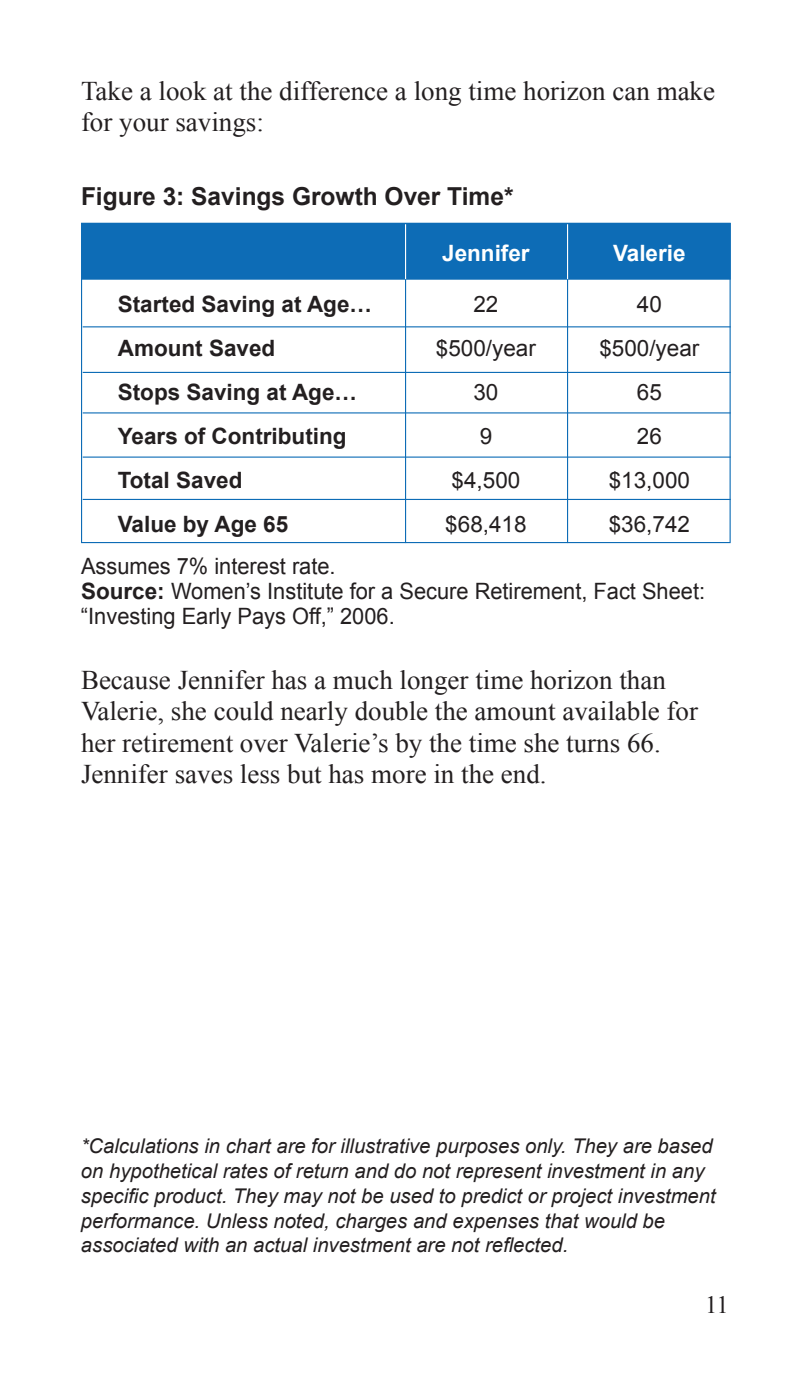
<style>
.page{position:relative;width:810px;height:1377px;background:#fff}
.page>*{position:absolute;margin:0;border:0;box-sizing:border-box;transform-origin:0 0}
.Body_Text{font:27px/31.5px "Times New Roman";color:#231f20}
.Body_Text-2{font:700 24.75px "Arial";color:#231f20}
.t1{font:24.75px "Times New Roman";color:#231f20}
.Body_Text-3{font:22.5px "Arial";color:#231f20}
.Body_Text-4{font:700 22.5px "Arial";color:#231f20}
.Body_Text-5{font:700 22.5px "Arial";color:#fff}
.Body_Text-6{font:italic 20.25px/24.8px "Arial";color:#231f20;scale:.95 1}
.s1{font-weight:700}
</style>
<div class="page">
<div style="left:81px;top:223px;width:650px;height:57px;background:#0d6cb6;border:1px solid #0d6cb6"></div>
<hr style="left:83px;top:326px;width:648px;height:1px;background:#0d6cb6">
<hr style="left:83px;top:372px;width:648px;height:1px;background:#0d6cb6">
<hr style="left:83px;top:412px;width:648px;height:1px;background:#0d6cb6">
<hr style="left:83px;top:457px;width:648px;height:1px;background:#0d6cb6">
<hr style="left:83px;top:499px;width:648px;height:1px;background:#0d6cb6">
<hr style="left:405px;top:224px;width:1px;height:55px;background:#fff">
<hr style="left:567px;top:224px;width:1px;height:55px;background:#fff">
<hr style="left:405px;top:279px;width:1px;height:264px;background:#0d6cb6">
<hr style="left:567px;top:279px;width:1px;height:264px;background:#0d6cb6">
<p class="Body_Text" style="left:81px;top:75px;width:636px">Take a look at the difference a long time horizon can make for your savings:</p>
<p class="Body_Text-2" style="left:81px;top:180px;width:434px">Figure 3: Savings Growth Over Time*</p>
<p class="Body_Text-4" style="left:118px;top:290px;width:256px">Started Saving at Age…</p>
<p class="Body_Text-4" style="left:118px;top:334px;width:159px">Amount Saved</p>
<p class="Body_Text-4" style="left:118px;top:378px;width:241px">Stops Saving at Age…</p>
<p class="Body_Text-4" style="left:118px;top:421px;width:230px">Years of Contributing</p>
<p class="Body_Text-4" style="left:118px;top:465px;width:126px">Total Saved</p>
<p class="Body_Text-4" style="left:118px;top:509px;width:172px">Value by Age 65</p>
<p class="Body_Text-5" style="left:442px;top:238px;width:89px">Jennifer</p>
<p class="Body_Text-3" style="left:473px;top:290px;width:27px">22</p>
<p class="Body_Text-3" style="left:436px;top:334px;width:102px">$500/year</p>
<p class="Body_Text-3" style="left:473px;top:378px;width:27px">30</p>
<p class="Body_Text-3" style="left:480px;top:421px;width:14px">9</p>
<p class="Body_Text-3" style="left:452px;top:465px;width:70px">$4,500</p>
<p class="Body_Text-3" style="left:445px;top:509px;width:83px">$68,418</p>
<p class="Body_Text-5" style="left:613px;top:238px;width:74px">Valerie</p>
<p class="Body_Text-3" style="left:637px;top:290px;width:27px">40</p>
<p class="Body_Text-3" style="left:599px;top:334px;width:102px">$500/year</p>
<p class="Body_Text-3" style="left:637px;top:378px;width:27px">65</p>
<p class="Body_Text-3" style="left:637px;top:421px;width:27px">26</p>
<p class="Body_Text-3" style="left:609px;top:465px;width:83px">$13,000</p>
<p class="Body_Text-3" style="left:609px;top:509px;width:83px">$36,742</p>
<p class="Body_Text-3" style="left:81px;top:552px;width:256px">Assumes 7% interest rate.</p>
<p class="Body_Text-3" style="left:81px;top:576px;width:626px"><span class="s1">Source:</span> Women’s Institute for a Secure Retirement, Fact Sheet:</p>
<p class="Body_Text-3" style="left:81px;top:601px;width:315px">“Investing Early Pays Off,” 2006.</p>
<p class="Body_Text" style="left:81px;top:663px;width:619px">Because Jennifer has a much longer time horizon than Valerie, she could nearly double the amount available for her retirement over Valerie’s by the time she turns 66.<br>Jennifer saves less but has more in the end.</p>
<p class="Body_Text-6" style="left:81px;top:1134px;width:670px">*Calculations in chart are for illustrative purposes only. They are based on hypothetical rates of return and do not represent investment in any specific product. They may not be used to predict or project investment performance. Unless noted, charges and expenses that would be associated with an actual investment are not reflected.</p>
<p class="t1" style="left:705px;top:1291px;width:25px">11</p>
</div>
